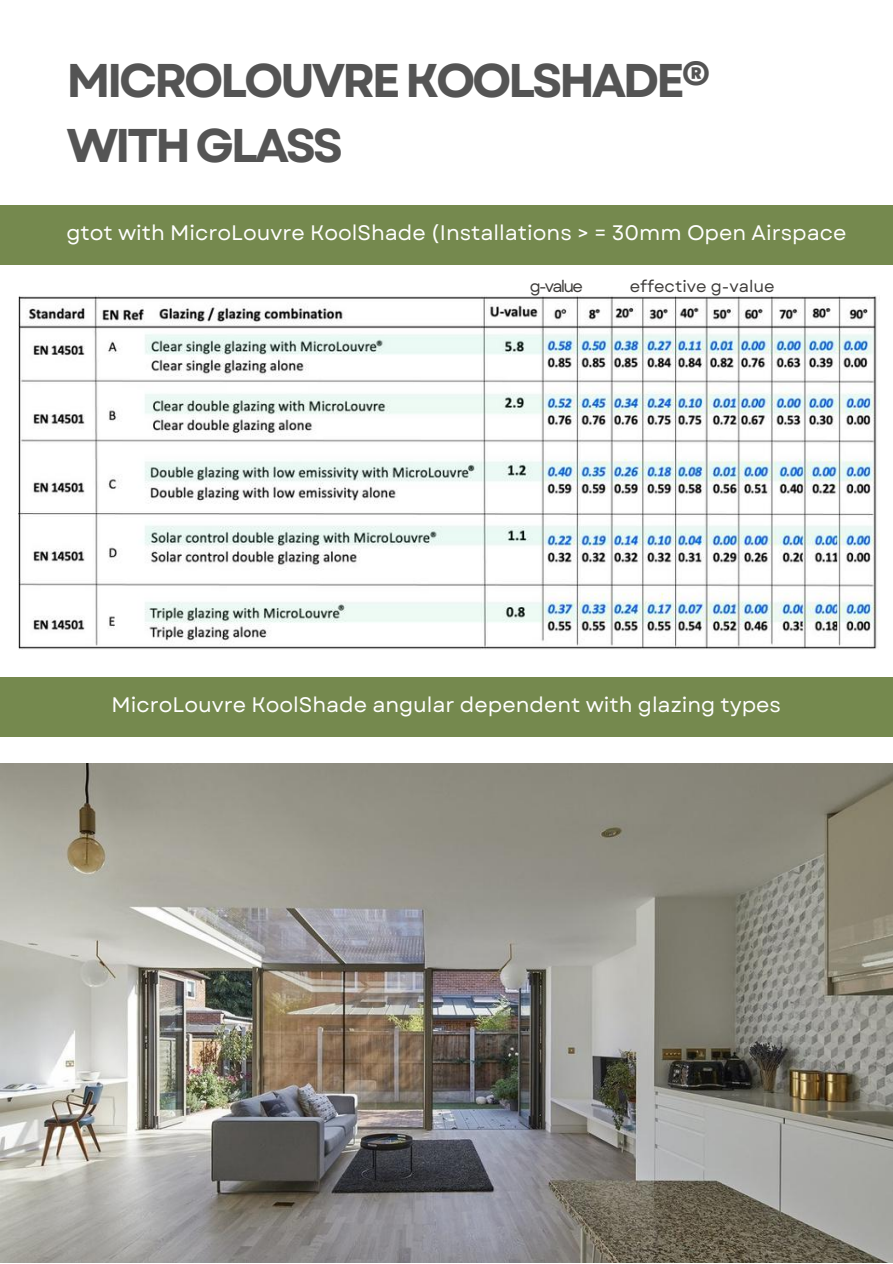
<style>
.page{position:relative;width:893px;height:1264px;background:#fff}
.page>*{position:absolute;margin:0;border:0;box-sizing:border-box;transform-origin:0 0}
.t1{font:700 47.25px/65.2px "Garet";letter-spacing:-.07em;color:#545454}
.t2{font:21px "Garet";color:#fff}
.t3{font:16.5px "Garet";color:#3e3c3a}
</style>
<div class="page">
<img style="left:18px;top:295px;width:861px;height:354px">
<div style="left:0;top:206px;width:892px;height:59px;background:#75894e"></div>
<div style="left:0;top:677px;width:892px;height:59px;background:#75894e"></div>
<img style="left:0;top:763px;width:892px;height:499px">
<h1 class="t1" style="left:66px;top:48px;width:645px">MICROLOUVRE KOOLSHADE®<br>WITH GLASS</h1>
<p class="t2" style="left:66px;top:218px;width:781px">gtot with MicroLouvre KoolShade (Installations &gt; = 30mm Open Airspace</p>
<p class="t3" style="left:530px;top:274px;width:55px">g-value</p>
<p class="t3" style="left:629px;top:274px;width:146px">effective g-value</p>
<p class="t2" style="left:112px;top:689px;width:671px">MicroLouvre KoolShade angular dependent with glazing types</p>
</div>
